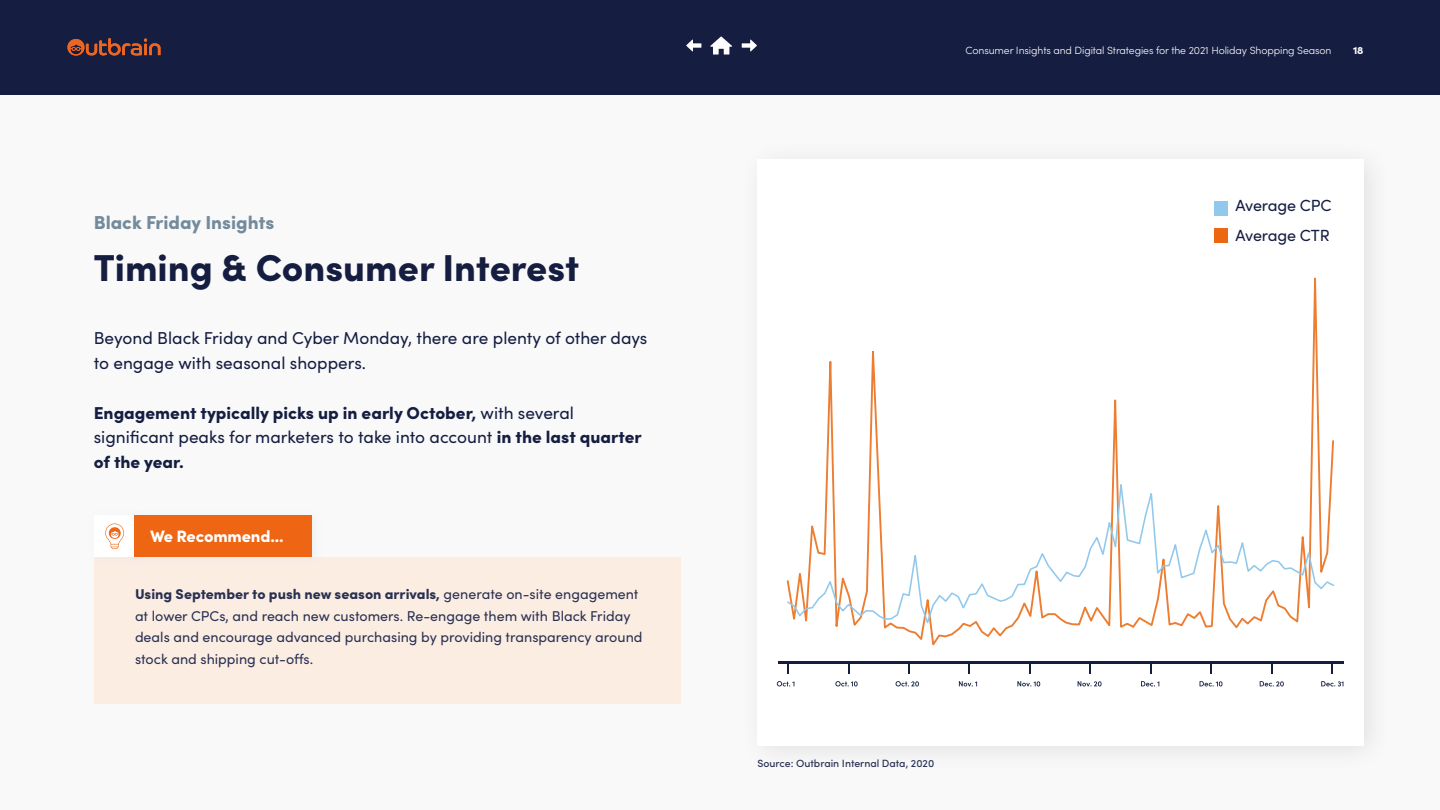
<style>
.page{position:relative;width:1440px;height:810px;background:#f9f9fa}
.page>*{position:absolute;margin:0;border:0;box-sizing:border-box;transform-origin:0 0}
.t1{font:900 37.5px "Sofia Pro";color:#151e41}
.t2{font:900 18.75px "Sofia Pro";color:#748b9b}
.t3{font:900 17.25px/24.8px "Sofia Pro";color:#151e41}
.t4{font:17.25px/24.8px "Sofia Pro";color:#151e41}
.t5{font:900 16.5px "Sofia Pro";letter-spacing:-.01em;color:#fff}
.t6{font:16.2px/29.1px "Sofia Pro";letter-spacing:-.01em;color:#151e41}
.t7{font:14.25px/21.8px "Sofia Pro";color:#293152}
.t8{font:300 10.5px "Sofia Pro";letter-spacing:-.01em;color:#fff}
.t9{font:500 10.5px "Sofia Pro";color:#293152}
.t10{font:900 10.5px "Sofia Pro";color:#fff}
.s1{font-weight:400}
.s2{font-weight:900}
</style>
<div class="page">
<div style="left:0;top:0;width:1440px;height:95px;background:#151e41"></div>
<svg style="left:68px;top:38px;width:92px;height:18px"></svg>
<svg style="left:710px;top:37px;width:22px;height:18px"></svg>
<svg style="left:686px;top:40px;width:15px;height:11px"></svg>
<svg style="left:742px;top:40px;width:15px;height:11px"></svg>
<div style="left:94px;top:557px;width:587px;height:146px;background:#fcede3"></div>
<div style="left:90px;top:510px;width:55px;height:56px;background:#e5e8ed;opacity:.5"></div>
<div style="left:94px;top:515px;width:42px;height:42px;background:#fff"></div>
<svg style="left:105px;top:524px;width:19px;height:25px"></svg>
<div style="left:130px;top:510px;width:192px;height:56px;background:#e5e8ed;opacity:.5"></div>
<div style="left:134px;top:515px;width:178px;height:42px;background:#ee6513"></div>
<div style="left:757px;top:159px;width:606px;height:586px;background:#fff"></div>
<hr style="left:778px;top:662px;width:565px;height:2px;background:#141f40">
<svg style="left:908px;top:664px;width:2px;height:9px"></svg>
<svg style="left:826px;top:201px;width:508px;height:445px"></svg>
<svg style="left:786px;top:469px;width:549px;height:158px"></svg>
<svg style="left:777px;top:681px;width:17px;height:5px"></svg>
<svg style="left:835px;top:681px;width:23px;height:5px"></svg>
<svg style="left:896px;top:681px;width:23px;height:5px"></svg>
<svg style="left:959px;top:681px;width:18px;height:5px"></svg>
<svg style="left:1017px;top:681px;width:23px;height:5px"></svg>
<svg style="left:1078px;top:681px;width:24px;height:5px"></svg>
<svg style="left:1141px;top:681px;width:18px;height:5px"></svg>
<svg style="left:1200px;top:681px;width:22px;height:5px"></svg>
<svg style="left:1260px;top:681px;width:24px;height:5px"></svg>
<svg style="left:1321px;top:681px;width:22px;height:5px"></svg>
<h2 class="t2" style="left:94px;top:208px;width:182px">Black Friday Insights</h2>
<h1 class="t1" style="left:94px;top:239px;width:487px">Timing &amp; Consumer Interest</h1>
<p class="t4" style="left:94px;top:325px;width:555px">Beyond Black Friday and Cyber Monday, there are plenty of other days to engage with seasonal shoppers.</p>
<p class="t3" style="left:94px;top:399px;width:550px">Engagement typically picks up in early October, <span class="s1">with several significant peaks for marketers to take into account</span> in the last quarter of the year.</p>
<p class="t5" style="left:150px;top:523px;width:135px">We Recommend...</p>
<p class="t7" style="left:135px;top:582px;width:509px"><span class="s2">Using September to push new season arrivals,</span> generate on-site engagement at lower CPCs, and reach new customers. Re-engage them with Black Friday deals and encourage advanced purchasing by providing transparency around stock and shipping cut-offs.</p>
<p class="t8" style="left:965px;top:43px;width:368px">Consumer Insights and Digital Strategies for the 2021 Holiday Shopping Season</p>
<p class="t10" style="left:1353px;top:42px;width:12px">18</p>
<p class="t6" style="left:1236px;top:190px;width:98px">Average CPC<br>Average CTR</p>
<p class="t9" style="left:757px;top:755px;width:178px">Source: Outbrain Internal Data, 2020</p>
</div>
